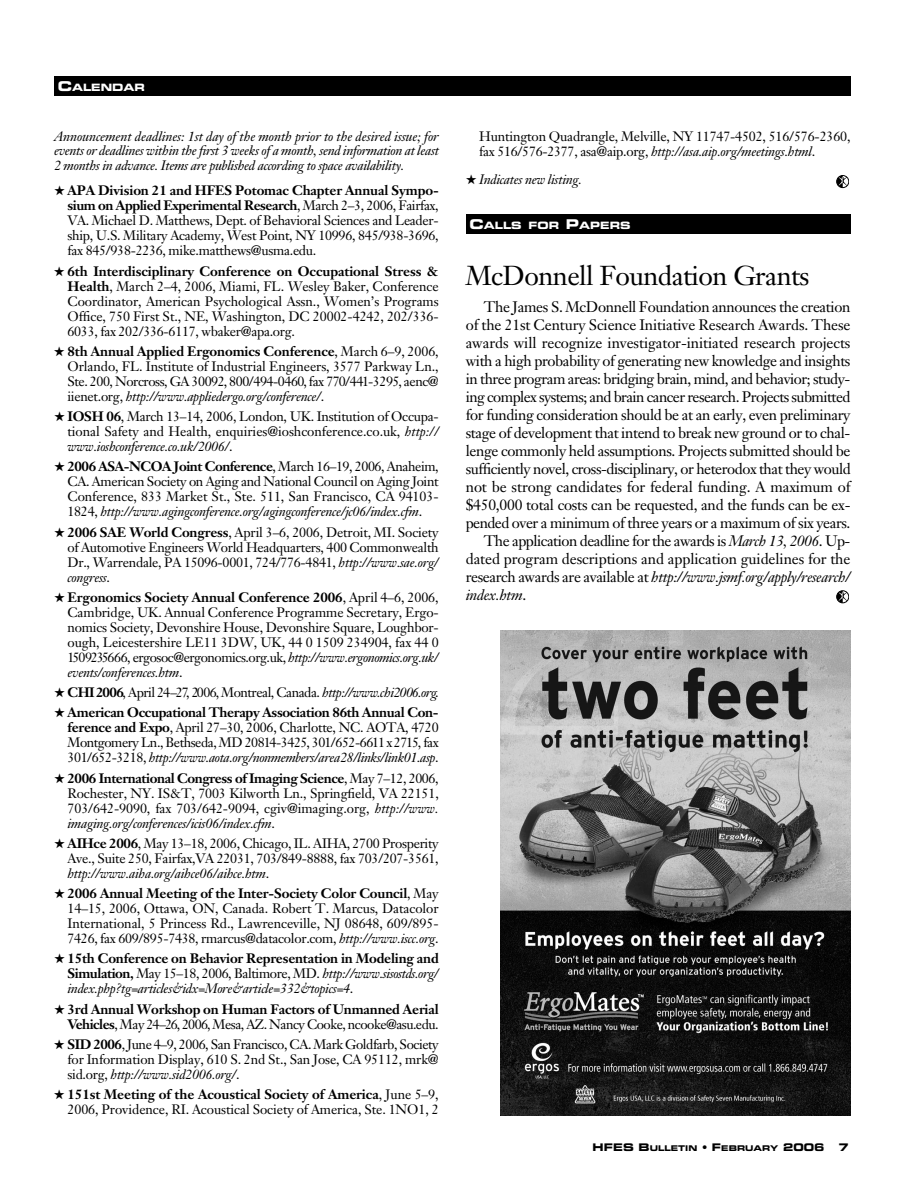
<style>
.page{position:relative;width:918px;height:1188px;background:#fff}
.page>*{position:absolute;margin:0;border:0;box-sizing:border-box;transform-origin:0 0}
.t1{font:27px "Janson Text";letter-spacing:-.02em;color:#000}
.t2{font:15px "Janson Text";letter-spacing:-.025em;color:#000}
.t3{font:15px "Janson Text";letter-spacing:-.005em;color:#000}
.t4{font:italic 15px "Janson Text";letter-spacing:-.025em;color:#000}
.t5{font:13.5px/15px "Janson Text";letter-spacing:-.02em;color:#000;text-align:justify}
.t6{font:italic 13.5px/14.5px "Janson Text";letter-spacing:-.02em;color:#000;text-align:justify}
.t7{font:700 13.5px/15px "Janson Text";letter-spacing:-.015em;color:#000;text-align:right}
.t8{font:10.5px "Eurostile Bold Extended Two";color:#000}
.t9{font:10.2px "Eurostile Bold Extended Two";color:#fff}
.t10{font:7.8px "Eurostile Bold Extended Two";color:#000}
.s1{font-size:13.5px}
.s2{font-weight:700}
.s3{font-style:italic}
.s4{font-weight:700;font-style:normal}
.s5{font-style:normal}
.s6{font-weight:400}
.s7{font-size:10.5px}
</style>
<div class="page">
<img style="left:500px;top:630px;width:350px;height:486px">
<div style="left:54px;top:76px;width:796px;height:20px;background:#000"></div>
<svg style="left:836px;top:175px;width:13px;height:14px"></svg>
<svg style="left:837px;top:176px;width:10px;height:12px"></svg>
<div style="left:837px;top:175px;width:12px;height:13px;border:1px solid #000;border-radius:50%"></div>
<svg style="left:836px;top:590px;width:13px;height:14px"></svg>
<svg style="left:837px;top:591px;width:10px;height:12px"></svg>
<div style="left:837px;top:591px;width:12px;height:12px;border:1px solid #000;border-radius:50%"></div>
<div style="left:466px;top:214px;width:384px;height:20px;background:#000"></div>
<p class="t9" style="left:58px;top:84px;width:89px"><span class="s1">C</span>ALENDAR</p>
<p class="t6" style="left:54px;top:130px;width:387px">Announcement deadlines: 1st day of the month prior to the desired issue; for events or deadlines within the first 3 weeks of a month, send information at least 2 months in advance. Items are published according to space availability.</p>
<p class="t5" style="left:67px;top:185px;width:373px;text-indent:-13px">★ <span class="s2">APA Division 21 and HFES Potomac Chapter Annual Sympo&shy;sium on Applied Experimental Research</span>, March 2–3, 2006, Fairfax, VA. Michael D. Matthews, Dept. of Behavioral Sciences and Leader&shy;ship, U.S. Military Academy, West Point, NY 10996, 845/938-3696, fax 845/938-2236, mike.matthews@usma.edu.</p>
<p class="t5" style="left:67px;top:265px;width:373px;text-indent:-13px">★ <span class="s2">6th Interdisciplinary Conference on Occupational Stress &amp; Health</span>, March 2–4, 2006, Miami, FL. Wesley Baker, Conference Coordinator, American Psychological Assn., Women’s Programs Office, 750 First St., NE, Washington, DC 20002-4242, 202/336- 6033, fax 202/336-6117, wbaker@apa.org.</p>
<p class="t5" style="left:68px;top:345px;width:373px;text-indent:-14px">★ <span class="s2">8th Annual Applied Ergonomics Conference</span>, March 6–9, 2006, Orlando, FL. Institute of Industrial Engineers, 3577 Parkway Ln., Ste. 200, Norcross, GA 30092, 800/494-0460, fax 770/441-3295, aenc@ iienet.org, <span class="s3">http://www.appliedergo.org/conference/</span>.</p>
<p class="t5" style="left:68px;top:410px;width:373px;text-indent:-14px">★ <span class="s2">IOSH 06</span>, March 13–14, 2006, London, UK. Institution of Occupa&shy;tional Safety and Health, enquiries@ioshconference.co.uk, <span class="s3">http:// www.ioshconference.co.uk/2006/</span>.</p>
<p class="t5" style="left:68px;top:461px;width:373px;text-indent:-13px">★ <span class="s2">2006 ASA-NCOA Joint Conference</span>, March 16–19, 2006, Anaheim, CA. American Society on Aging and National Council on Aging Joint Conference, 833 Market St., Ste. 511, San Francisco, CA 94103- 1824, <span class="s3">http://www.agingconference.org/agingconference/jc06/index.cfm</span>.</p>
<p class="t5" style="left:68px;top:526px;width:373px;text-indent:-14px">★ <span class="s2">2006 SAE World Congress</span>, April 3–6, 2006, Detroit, MI. Society of Automotive Engineers World Headquarters, 400 Commonwealth Dr., Warrendale, PA 15096-0001, 724/776-4841, <span class="s3">http://www.sae.org/ congress</span>.</p>
<p class="t5" style="left:68px;top:591px;width:373px;text-indent:-13px">★ <span class="s2">Ergonomics Society Annual Conference 2006</span>, April 4–6, 2006, Cambridge, UK. Annual Conference Programme Secretary, Ergo&shy;nomics Society, Devonshire House, Devonshire Square, Loughbor&shy;ough, Leicestershire LE11 3DW, UK, 44 0 1509 234904, fax 44 0<br>1509235666, ergosoc@ergonomics.org.uk, <span class="s3">http://www.ergonomics.org.uk/ events/conferences.htm</span>.</p>
<p class="t5" style="left:54px;top:686px;width:386px">★ <span class="s2">CHI2006</span>, April 24–27, 2006, Montreal, Canada. <span class="s3">http://www.chi2006.org</span>.</p>
<p class="t5" style="left:68px;top:707px;width:373px;text-indent:-13px">★ <span class="s2">American Occupational Therapy Association 86th Annual Con&shy;ference and Expo</span>, April 27–30, 2006, Charlotte, NC. AOTA, 4720<br>Montgomery Ln., Bethseda, MD 20814-3425, 301/652-6611x2715, fax 301/652-3218, <span class="s3">http://www.aota.org/nonmembers/area28/links/link01.asp</span>.</p>
<p class="t5" style="left:68px;top:772px;width:373px;text-indent:-14px">★ <span class="s2">2006 International Congress of Imaging Science</span>, May 7–12, 2006, Rochester, NY. IS&amp;T, 7003 Kilworth Ln., Springfield, VA 22151, 703/642-9090, fax 703/642-9094, cgiv@imaging.org, <span class="s3">http://www. imaging.org/conferences/icis06/index.cfm</span>.</p>
<p class="t5" style="left:68px;top:837px;width:373px;text-indent:-14px">★ <span class="s2">AIHce 2006</span>, May 13–18, 2006, Chicago, IL. AIHA, 2700 Prosperity Ave., Suite 250, Fairfax,VA 22031, 703/849-8888, fax 703/207-3561, <span class="s3">http://www.aiha.org/aihce06/aihce.htm</span>.</p>
<p class="t5" style="left:68px;top:887px;width:373px;text-indent:-14px">★ <span class="s2">2006 Annual Meeting of the Inter-Society Color Council</span>, May 14–15, 2006, Ottawa, ON, Canada. Robert T. Marcus, Datacolor International, 5 Princess Rd., Lawrenceville, NJ 08648, 609/895- 7426, fax 609/895-7438, rmarcus@datacolor.com, <span class="s3">http://www.iscc.org</span>.</p>
<p class="t6" style="left:68px;top:953px;width:373px;line-height:15px;text-indent:-14px">★ <span class="s4">15th Conference on Behavior Representation in Modeling and Simulation,</span> <span class="s5">May 15–18, 2006, Baltimore, MD.</span> http://www.sisostds.org/ index.php?tg=articles&amp;idx=More&amp;article=332&amp;topics=4<span class="s5">.</span></p>
<p class="t7" style="left:54px;top:1003px;width:386px">★ 3rd Annual Workshop on Human Factors of Unmanned Aerial<br>Vehicles<span class="s6">, May 24–26, 2006, Mesa, AZ. Nancy Cooke, ncooke@asu.edu.</span></p>
<p class="t5" style="left:67px;top:1038px;width:373px;text-indent:-14px">★ <span class="s2">SID 2006</span>, June 4–9, 2006, San Francisco, CA. Mark Goldfarb, Society for Information Display, 610 S. 2nd St., San Jose, CA 95112, mrk@ sid.org, <span class="s3">http://www.sid2006.org/</span>.</p>
<p class="t5" style="left:54px;top:1088px;width:386px;text-align:right">★ <span class="s2">151st Meeting of the Acoustical Society of America</span>, June 5–9,<br>2006, Providence, RI. Acoustical Society of America, Ste. 1NO1, 2</p>
<p class="t5" style="left:479px;top:130px;width:373px">Huntington Quadrangle, Melville, NY 11747-4502, 516/576-2360, fax 516/576-2377, asa@aip.org, <span class="s3">http://asa.aip.org/meetings.html</span>.</p>
<p class="t6" style="left:466px;top:173px;width:118px">★ Indicates new listing.</p>
<p class="t9" style="left:469px;top:222px;width:163px"><span class="s1">C</span>ALLS FOR <span class="s1">P</span>APERS</p>
<h1 class="t1" style="left:466px;top:265px;width:345px">McDonnell Foundation Grants</h1>
<p class="t2" style="left:484px;top:301px;width:368px">The James S. McDonnell Foundation announces the creation</p>
<p class="t3" style="left:466px;top:319px;width:386px">of the 21st Century Science Initiative Research Awards. These</p>
<p class="t3" style="left:466px;top:337px;width:386px">awards will recognize investigator-initiated research projects</p>
<p class="t2" style="left:466px;top:355px;width:386px">with a high probability of generating new knowledge and insights</p>
<p class="t2" style="left:466px;top:373px;width:386px">in three program areas: bridging brain, mind, and behavior; study-</p>
<p class="t2" style="left:466px;top:391px;width:386px">ing complex systems; and brain cancer research. Projects submitted</p>
<p class="t2" style="left:466px;top:409px;width:386px">for funding consideration should be at an early, even preliminary</p>
<p class="t2" style="left:466px;top:427px;width:386px">stage of development that intend to break new ground or to chal-</p>
<p class="t2" style="left:466px;top:445px;width:386px">lenge commonly held assumptions. Projects submitted should be</p>
<p class="t2" style="left:466px;top:463px;width:387px">sufficiently novel, cross-disciplinary, or heterodox that they would</p>
<p class="t3" style="left:466px;top:481px;width:386px">not be strong candidates for federal funding. A maximum of</p>
<p class="t2" style="left:466px;top:499px;width:386px">$450,000 total costs can be requested, and the funds can be ex-</p>
<p class="t2" style="left:466px;top:517px;width:386px">pended over a minimum of three years or a maximum of six years.</p>
<p class="t2" style="left:484px;top:535px;width:368px">The application deadline for the awards is <span class="s3">March 13, 2006</span>. Up-</p>
<p class="t3" style="left:466px;top:553px;width:386px">dated program descriptions and application guidelines for the</p>
<p class="t4" style="left:466px;top:571px;width:386px"><span class="s5">research awards are available at</span> http://www.jsmf.org/apply/research/</p>
<p class="t4" style="left:466px;top:589px;width:62px">index.htm<span class="s5">.</span></p>
<p class="t10" style="left:593px;top:1146px;width:233px"><span class="s7">HFES B</span>ULLETIN <span class="s7">• F</span>EBRUARY <span class="s7">2006</span></p>
<p class="t8" style="left:839px;top:1144px;width:12px">7</p>
</div>
